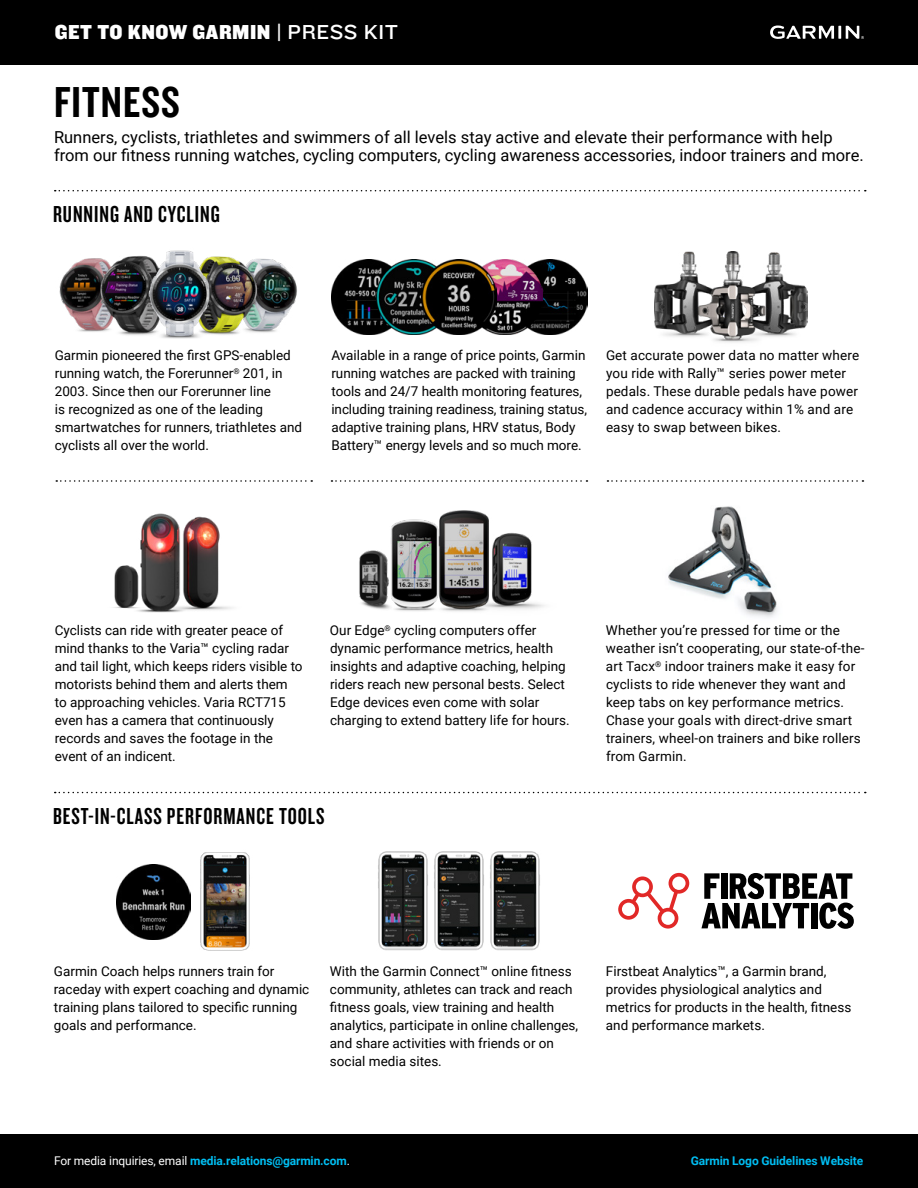
<style>
.page{position:relative;width:918px;height:1188px;background:#fff}
.page>*{position:absolute;margin:0;border:0;box-sizing:border-box;transform-origin:0 0}
.t1{font:45px "Knockout 49 Liteweight";letter-spacing:.025em;color:#000}
.t2{font:24px "Knockout 48 Featherweight";letter-spacing:.04em;color:#000}
.t3{font:21px "Knockout 71 Full Middlewt";letter-spacing:.025em;color:#fff}
.t4{font:16.5px/18px "Roboto";color:#000}
.t5{font:13.5px/18px "Roboto";color:#000}
.t6{font:700 12px "Roboto";letter-spacing:-.01em;color:#00bef2}
.t7{font:700 12px "Roboto";letter-spacing:-.01em;color:#00bdf2}
.s1{font-family:"Knockout 32 Junior Cruisewt"}
.s2{font-weight:400;color:#fff}
</style>
<div class="page">
<img style="left:542px;top:260px;width:45px;height:75px">
<img style="left:332px;top:260px;width:45px;height:75px">
<img style="left:377px;top:260px;width:45px;height:75px">
<img style="left:497px;top:260px;width:45px;height:75px">
<img style="left:422px;top:260px;width:75px;height:75px">
<img style="left:59px;top:262px;width:18px;height:61px">
<img style="left:282px;top:264px;width:15px;height:56px">
<img style="left:77px;top:258px;width:40px;height:74px">
<img style="left:242px;top:258px;width:40px;height:75px">
<img style="left:117px;top:250px;width:125px;height:89px">
<img style="left:655px;top:251px;width:153px;height:92px">
<img style="left:668px;top:506px;width:109px;height:112px">
<div style="left:0;top:0;width:918px;height:64px;background:#000"></div>
<svg style="left:770px;top:25px;width:94px;height:14px"></svg>
<div style="left:0;top:1134px;width:918px;height:54px;background:#000"></div>
<svg style="left:56px;top:480px;width:256px;height:2px"></svg>
<svg style="left:331px;top:480px;width:256px;height:2px"></svg>
<svg style="left:607px;top:480px;width:256px;height:2px"></svg>
<svg style="left:701px;top:873px;width:153px;height:56px"></svg>
<svg style="left:618px;top:873px;width:71px;height:56px"></svg>
<img style="left:116px;top:865px;width:60px;height:75px">
<img style="left:176px;top:852px;width:74px;height:99px">
<svg style="left:55px;top:190px;width:811px;height:1px"></svg>
<svg style="left:55px;top:792px;width:811px;height:1px"></svg>
<img style="left:140px;top:518px;width:8px;height:41px">
<img style="left:148px;top:513px;width:84px;height:100px">
<img style="left:113px;top:559px;width:47px;height:54px">
<img style="left:470px;top:510px;width:19px;height:12px">
<img style="left:470px;top:522px;width:75px;height:90px">
<img style="left:391px;top:510px;width:79px;height:102px">
<img style="left:359px;top:549px;width:66px;height:62px">
<img style="left:378px;top:851px;width:42px;height:100px">
<img style="left:420px;top:851px;width:56px;height:100px">
<img style="left:476px;top:851px;width:64px;height:100px">
<h3 class="t3" style="left:55px;top:18px;width:345px">GET TO KNOW GARMIN <span class="s1">| PRESS KIT</span></h3>
<h1 class="t1" style="left:54px;top:74px;width:128px">FITNESS</h1>
<p class="t4" style="left:54px;top:127px;width:811px">Runners, cyclists, triathletes and swimmers of all levels stay active and elevate their performance with help from our fitness running watches, cycling computers, cycling awareness accessories, indoor trainers and more.</p>
<h2 class="t2" style="left:53px;top:199px;width:168px">RUNNING AND CYCLING</h2>
<p class="t5" style="left:55px;top:346px;width:249px">Garmin pioneered the first GPS-enabled running watch, the Forerunner<sup>®</sup> 201, in 2003. Since then our Forerunner line<br>is recognized as one of the leading smartwatches for runners, triathletes and cyclists all over the world.</p>
<p class="t5" style="left:331px;top:346px;width:257px">Available in a range of price points, Garmin running watches are packed with training tools and 24/7 health monitoring features, including training readiness, training status, adaptive training plans, HRV status, Body Battery™ energy levels and so much more.</p>
<p class="t5" style="left:606px;top:346px;width:255px">Get accurate power data no matter where you ride with Rally™ series power meter pedals. These durable pedals have power and cadence accuracy within 1% and are easy to swap between bikes.</p>
<p class="t5" style="left:55px;top:621px;width:249px">Cyclists can ride with greater peace of mind thanks to the Varia™ cycling radar and tail light, which keeps riders visible to motorists behind them and alerts them to approaching vehicles. Varia RCT715 even has a camera that continuously records and saves the footage in the event of an indicent.</p>
<p class="t5" style="left:330px;top:621px;width:241px">Our Edge<sup>®</sup> cycling computers offer dynamic performance metrics, health insights and adaptive coaching, helping riders reach new personal bests. Select Edge devices even come with solar charging to extend battery life for hours.</p>
<p class="t5" style="left:606px;top:621px;width:260px">Whether you’re pressed for time or the weather isn’t cooperating, our state-of-the&shy;art Tacx<sup>®</sup> indoor trainers make it easy for cyclists to ride whenever they want and keep tabs on key performance metrics.<br>Chase your goals with direct-drive smart trainers, wheel-on trainers and bike rollers from Garmin.</p>
<h2 class="t2" style="left:53px;top:801px;width:273px">BEST-IN-CLASS PERFORMANCE TOOLS</h2>
<p class="t5" style="left:54px;top:962px;width:257px">Garmin Coach helps runners train for raceday with expert coaching and dynamic training plans tailored to specific running goals and performance.</p>
<p class="t5" style="left:330px;top:962px;width:250px">With the Garmin Connect™ online fitness community, athletes can track and reach fitness goals, view training and health analytics, participate in online challenges, and share activities with friends or on social media sites.</p>
<p class="t5" style="left:606px;top:962px;width:247px">Firstbeat Analytics™, a Garmin brand, provides physiological analytics and metrics for products in the health, fitness and performance markets.</p>
<p class="t6" style="left:54px;top:1153px;width:297px"><span class="s2">For media inquiries, email</span> media.relations@garmin.com<span class="s2">.</span></p>
<p class="t7" style="left:691px;top:1153px;width:174px">Garmin Logo Guidelines Website</p>
</div>
